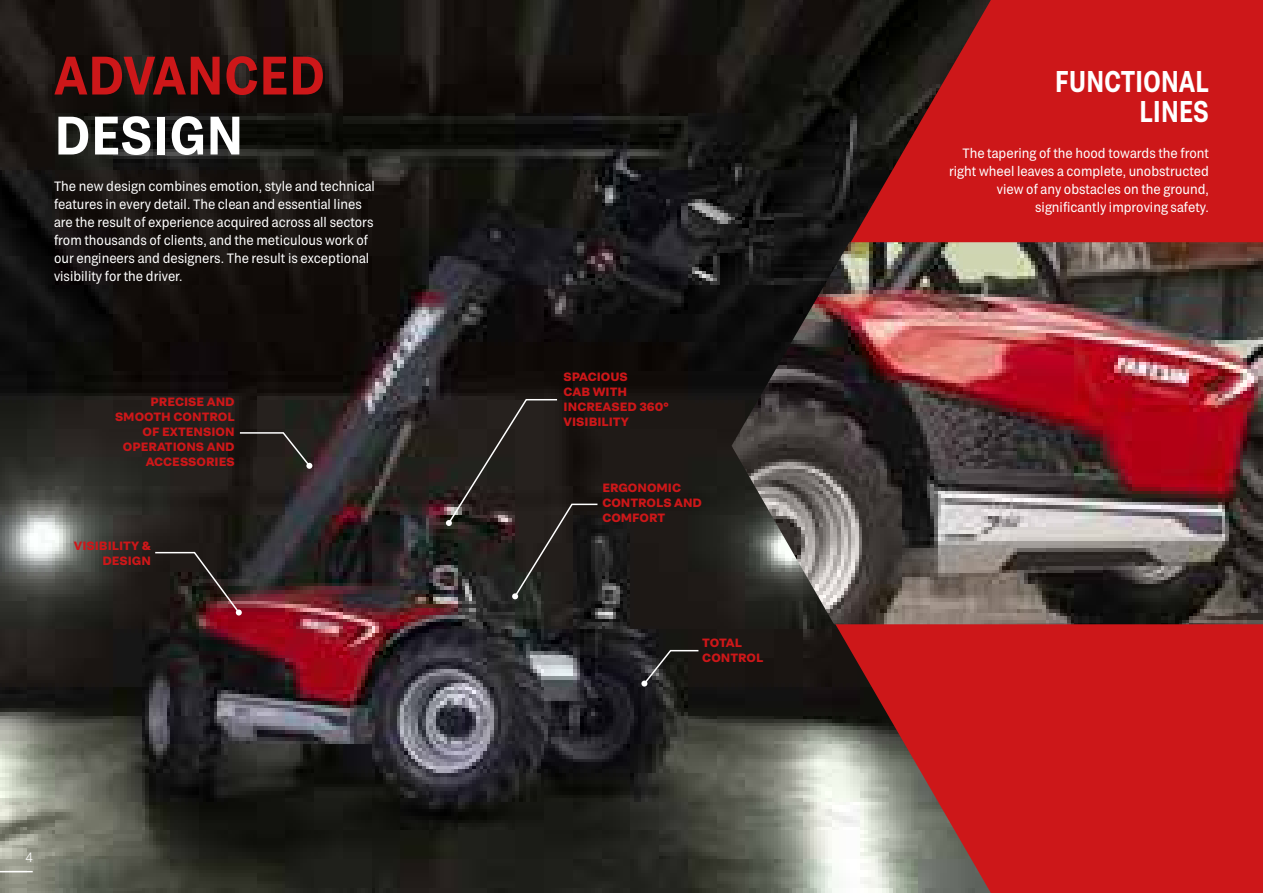
<style>
.page{position:relative;width:1263px;height:893px;background:#fff}
.page>*{position:absolute;margin:0;border:0;box-sizing:border-box;transform-origin:0 0}
.t1{font:600 54px "Grtsk Exa";color:#cd1719}
.t2{font:600 54px "Grtsk Exa";color:#fff}
.t3{font:600 30px/30px "Grtsk Exa";letter-spacing:-.01em;color:#fff;text-align:right;scale:.88 1}
.t4{font:13.5px/18px "Grtsk Exa";color:#fff}
.t5{font:300 13.5px "Grtsk Exa";color:#fff}
.t6{font:700 12px/15px "Grtsk Peta";color:#cd1719}
</style>
<div class="page">
<img style="left:0;top:0;width:733px;height:893px">
<svg style="left:733px;top:0;width:530px;height:893px;background:#9e2827"></svg>
<img style="left:731px;top:242px;width:532px;height:382px">
<svg style="left:154px;top:551px;width:88px;height:64px;background:#2f2220"></svg>
<svg style="left:238px;top:431px;width:74px;height:38px;background:#2d2925"></svg>
<svg style="left:641px;top:649px;width:59px;height:38px;background:#2d2c2b"></svg>
<svg style="left:446px;top:398px;width:153px;height:201px;background:#272320"></svg>
<hr style="left:0;top:871px;width:33px;height:1px;background:#fff">
<h1 class="t1" style="left:54px;top:42px;width:273px">ADVANCED</h1>
<h1 class="t2" style="left:54px;top:102px;width:191px">DESIGN</h1>
<p class="t4" style="left:54px;top:176px;width:322px">The new design combines emotion, style and technical features in every detail. The clean and essential lines are the result of experience acquired across all sectors from thousands of clients, and the meticulous work of our engineers and designers. The result is exceptional visibility for the driver.</p>
<p class="t6" style="left:115px;top:394px;width:121px;text-align:right">PRECISE AND<br>SMOOTH CONTROL<br>OF EXTENSION<br>OPERATIONS AND<br>ACCESSORIES</p>
<p class="t6" style="left:74px;top:538px;width:79px;text-align:right">VISIBILITY &amp;<br>DESIGN</p>
<p class="t5" style="left:25px;top:849px;width:9px">4</p>
<p class="t6" style="left:564px;top:369px;width:107px">SPACIOUS<br>CAB WITH<br>INCREASED 360°<br>VISIBILITY</p>
<p class="t6" style="left:602px;top:480px;width:101px">ERGONOMIC<br>CONTROLS AND<br>COMFORT</p>
<p class="t6" style="left:702px;top:635px;width:63px">TOTAL<br>CONTROL</p>
<h2 class="t3" style="left:1055px;top:66px;width:176px">FUNCTIONAL<br>LINES</h2>
<p class="t4" style="left:949px;top:144px;width:261px;text-align:right">The tapering of the hood towards the front right wheel leaves a complete, unobstructed view of any obstacles on the ground, significantly improving safety.</p>
</div>
